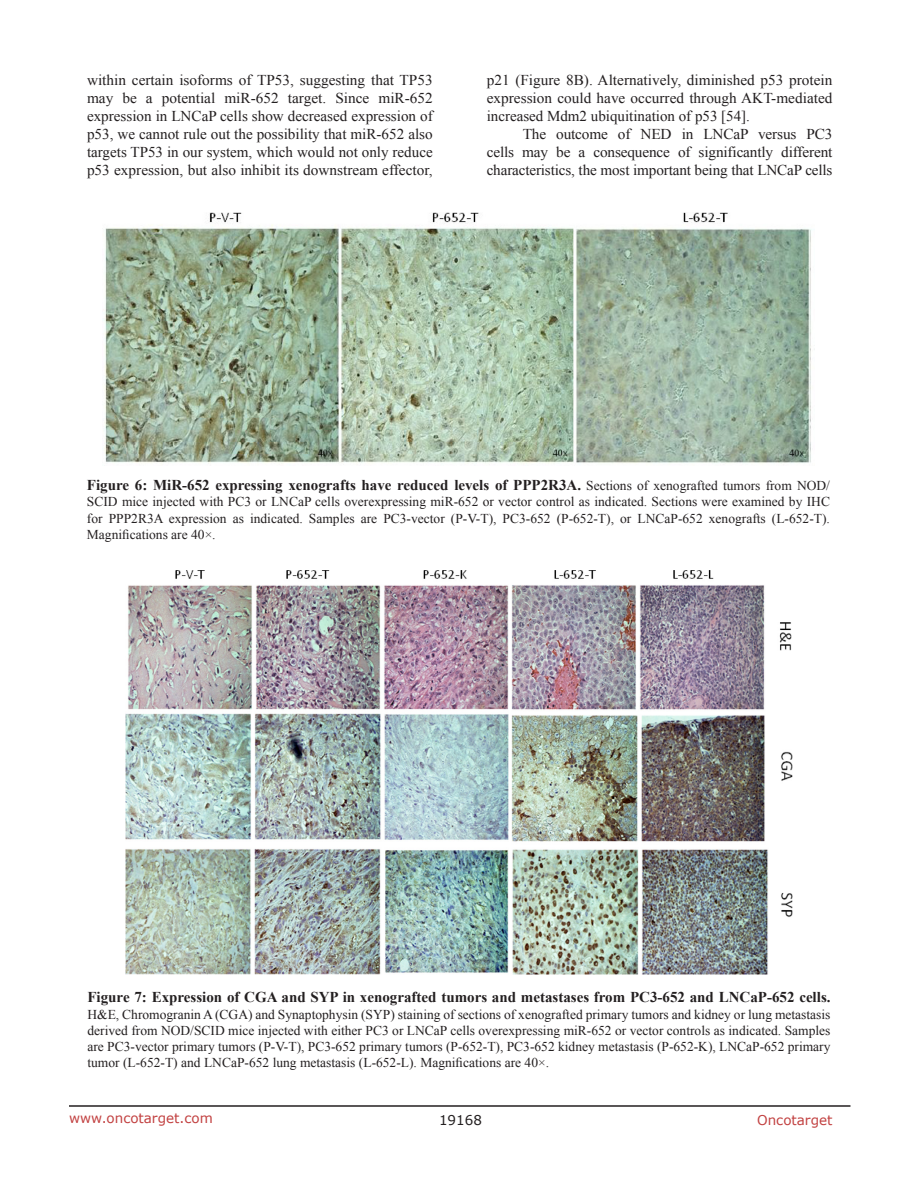
<style>
.page{position:relative;width:918px;height:1188px;background:#fff}
.page>*{position:absolute;margin:0;border:0;box-sizing:border-box;transform-origin:0 0}
.BodyText{font:15px/18px "Times New Roman";color:#231f20;text-align:justify}
.Figuretrx{font:700 15px "Times New Roman";color:#231f20}
.Figuretrx-2{font:13.5px/16.2px "Times New Roman";color:#231f20;text-align:justify}
.t1{font:13.5px "Verdana";color:#c24141}
.t2{font:13.5px "Verdana";color:#231f20}
.s1{font-weight:400;font-size:13.5px}
</style>
<div class="page">
<hr style="left:69px;top:1105px;width:781px;height:2px;background:#231f20">
<img style="left:104px;top:212px;width:708px;height:252px">
<img style="left:126px;top:571px;width:666px;height:403px">
<p class="BodyText" style="left:87px;top:71px;width:347px">within certain isoforms of TP53, suggesting that TP53 may be a potential miR-652 target. Since miR-652 expression in LNCaP cells show decreased expression of p53, we cannot rule out the possibility that miR-652 also targets TP53 in our system, which would not only reduce p53 expression, but also inhibit its downstream effector,</p>
<p class="BodyText" style="left:487px;top:71px;width:347px">p21 (Figure 8B). Alternatively, diminished p53 protein expression could have occurred through AKT-mediated increased Mdm2 ubiquitination of p53 [54].</p>
<p class="BodyText" style="left:487px;top:125px;width:347px;text-indent:36px">The outcome of NED in LNCaP versus PC3 cells may be a consequence of significantly different characteristics, the most important being that LNCaP cells</p>
<p class="Figuretrx" style="left:87px;top:475px;width:745px">Figure 6: MiR-652 expressing xenografts have reduced levels of PPP2R3A. <span class="s1">Sections of xenografted tumors from NOD/</span></p>
<p class="Figuretrx-2" style="left:87px;top:494px;width:745px">SCID mice injected with PC3 or LNCaP cells overexpressing miR-652 or vector control as indicated. Sections were examined by IHC for PPP2R3A expression as indicated. Samples are PC3-vector (P-V-T), PC3-652 (P-652-T), or LNCaP-652 xenografts (L-652-T).<br>Magnifications are 40×.</p>
<p class="Figuretrx" style="left:87px;top:987px;width:745px">Figure 7: Expression of CGA and SYP in xenografted tumors and metastases from PC3-652 and LNCaP-652 cells.</p>
<p class="Figuretrx-2" style="left:87px;top:1006px;width:745px">H&amp;E, Chromogranin A (CGA) and Synaptophysin (SYP) staining of sections of xenografted primary tumors and kidney or lung metastasis derived from NOD/SCID mice injected with either PC3 or LNCaP cells overexpressing miR-652 or vector controls as indicated. Samples are PC3-vector primary tumors (P-V-T), PC3-652 primary tumors (P-652-T), PC3-652 kidney metastasis (P-652-K), LNCaP-652 primary tumor (L-652-T) and LNCaP-652 lung metastasis (L-652-L). Magnifications are 40×.</p>
<p class="t1" style="left:69px;top:1109px;width:145px">www.oncotarget.com</p>
<p class="t2" style="left:439px;top:1111px;width:44px">19168</p>
<p class="t1" style="left:757px;top:1111px;width:77px">Oncotarget</p>
</div>
